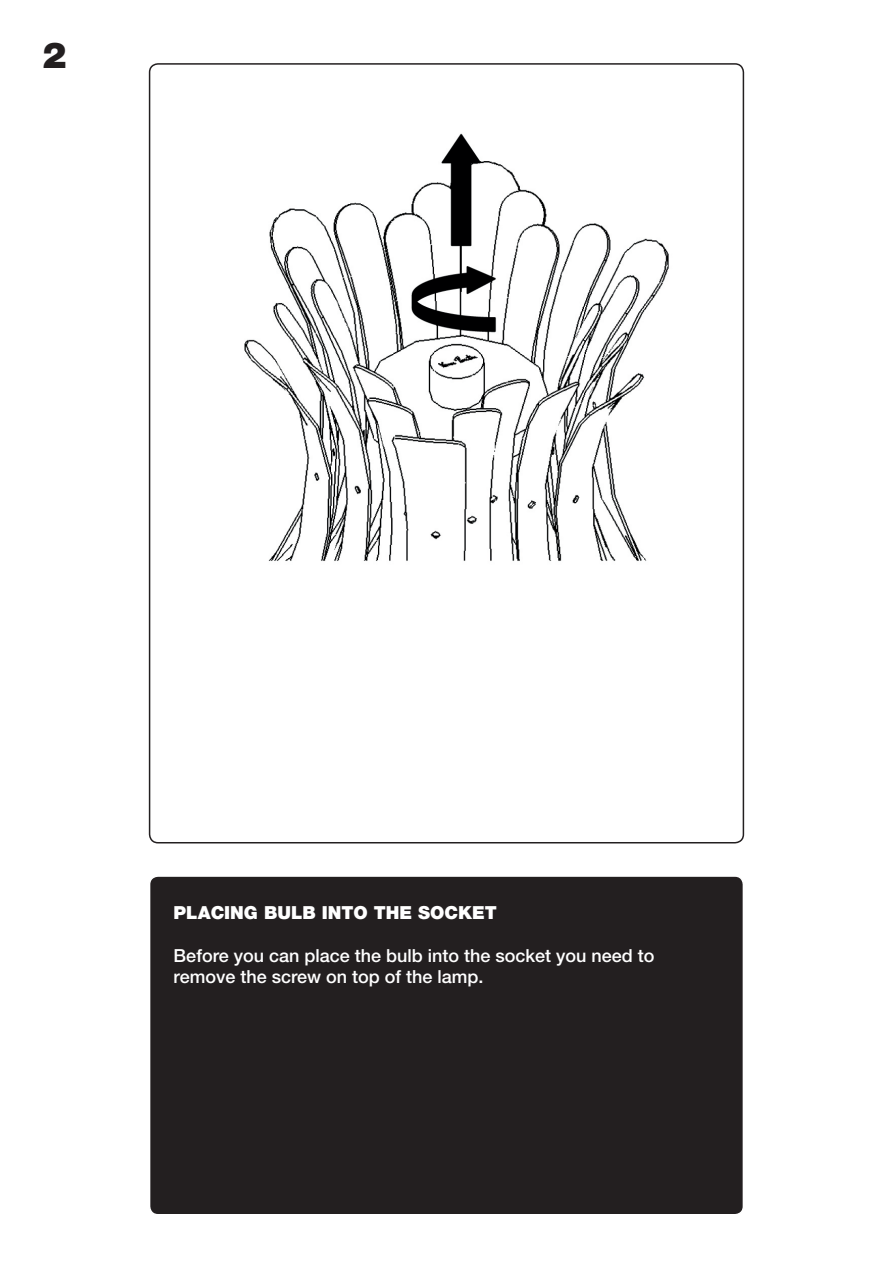
<style>
.page{position:relative;width:893px;height:1263px;background:#fff}
.page>*{position:absolute;margin:0;border:0;box-sizing:border-box;transform-origin:0 0}
.t1{font:900 36px "Helvetica Neue LT Pro";color:#231f20}
.t2{font:500 18px "Helvetica Neue LT Pro";color:#fff}
.t3{font:900 18px "Helvetica Neue LT Pro";color:#fff}
</style>
<div class="page">
<div style="left:150px;top:876px;width:593px;height:339px;background:#231f20;border-radius:9px"></div>
<div style="left:149px;top:875px;width:595px;height:340px;border:2px solid #fff;border-radius:9px"></div>
<img style="left:244px;top:133px;width:425px;height:428px">
<p class="t1" style="left:43px;top:34px;width:26px">2</p>
<p class="t3" style="left:174px;top:901px;width:325px">PLACING BULB INTO THE SOCKET</p>
<p class="t2" style="left:174px;top:944px;width:482px">Before you can place the bulb into the socket you need to</p>
<p class="t2" style="left:174px;top:966px;width:311px">remove the screw on top of the lamp.</p>
</div>
